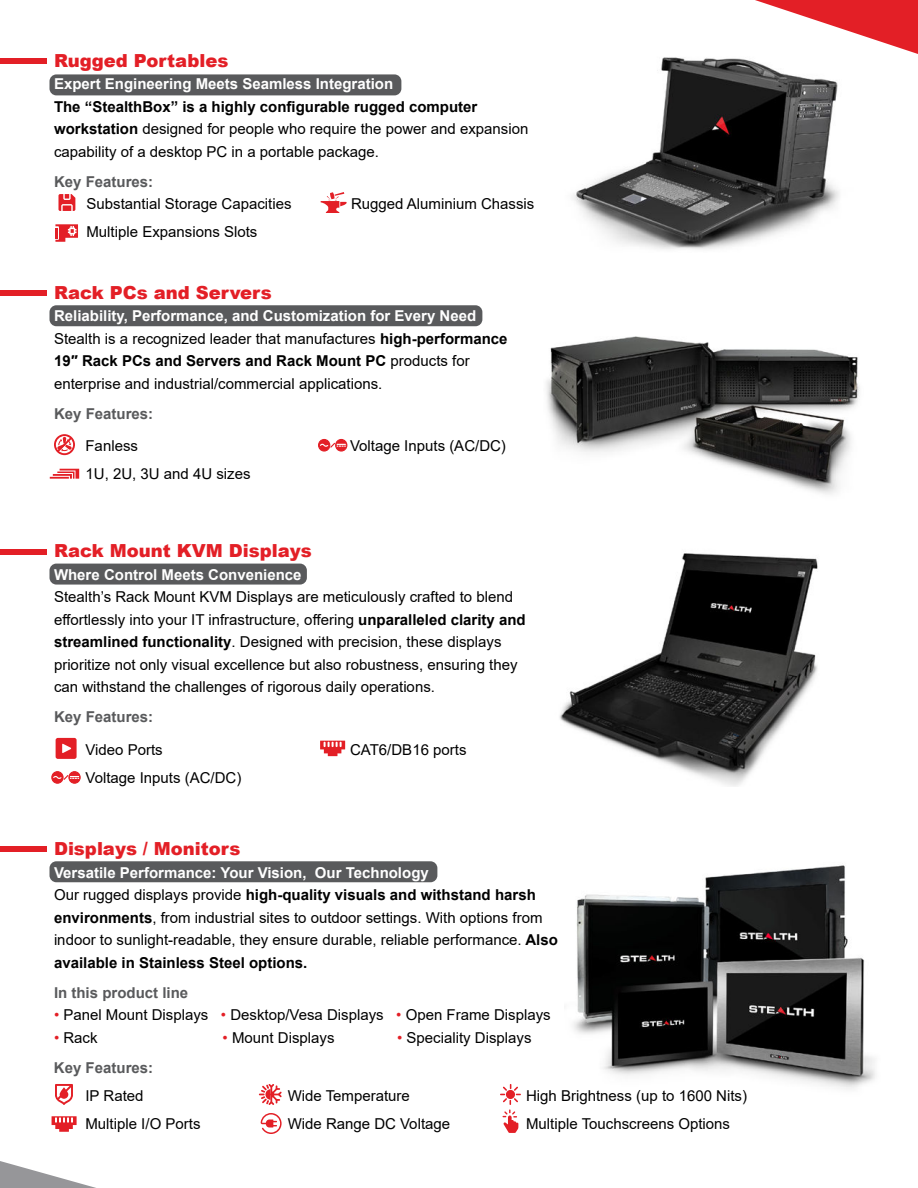
<style>
.page{position:relative;width:918px;height:1188px;background:#fff}
.page>*{position:absolute;margin:0;border:0;box-sizing:border-box;transform-origin:0 0}
.t1{font:900 18px "Arial";color:#e31f26}
.t2{font:15px/22.5px "Arial";color:#000}
.t3{font:700 15px "Arial";color:#fff}
.t4{font:700 15px "Arial";color:#595a5c}
.s1{font-weight:700}
.s2{font-weight:700;color:#fff}
.s3{color:#e31f26}
</style>
<div class="page">
<svg style="left:55px;top:224px;width:23px;height:18px"></svg>
<div style="left:50px;top:74px;width:351px;height:21px;background:#595a5c;border-radius:7px"></div>
<img style="left:573px;top:57px;width:266px;height:193px">
<div style="left:0;top:58px;width:47px;height:6px;background:#e31f26"></div>
<div style="left:50px;top:305px;width:432px;height:21px;background:#595a5c;border-radius:7px"></div>
<img style="left:546px;top:336px;width:314px;height:158px">
<div style="left:0;top:290px;width:47px;height:6px;background:#e31f26"></div>
<svg style="left:54px;top:434px;width:21px;height:21px"></svg>
<svg style="left:50px;top:469px;width:29px;height:10px"></svg>
<svg style="left:318px;top:439px;width:29px;height:13px"></svg>
<div style="left:50px;top:564px;width:257px;height:21px;background:#595a5c;border-radius:7px"></div>
<img style="left:559px;top:553px;width:259px;height:233px">
<div style="left:0;top:549px;width:47px;height:5px;background:#e31f26"></div>
<svg style="left:56px;top:738px;width:21px;height:21px"></svg>
<svg style="left:51px;top:771px;width:30px;height:13px"></svg>
<svg style="left:320px;top:741px;width:25px;height:15px"></svg>
<div style="left:50px;top:861px;width:387px;height:21px;background:#595a5c;border-radius:7px"></div>
<img style="left:573px;top:865px;width:302px;height:224px">
<svg style="left:261px;top:1113px;width:21px;height:21px"></svg>
<div style="left:0;top:847px;width:47px;height:5px;background:#e31f26"></div>
<svg style="left:259px;top:1084px;width:23px;height:21px"></svg>
<svg style="left:52px;top:1116px;width:25px;height:16px"></svg>
<svg style="left:55px;top:1084px;width:18px;height:21px"></svg>
<svg style="left:500px;top:1084px;width:21px;height:49px"></svg>
<svg style="left:58px;top:194px;width:17px;height:17px"></svg>
<svg style="left:755px;top:0;width:163px;height:54px"></svg>
<svg style="left:0;top:1161px;width:96px;height:27px"></svg>
<svg style="left:321px;top:192px;width:26px;height:21px"></svg>
<p class="t1" style="left:54px;top:47px;width:176px">Rugged Portables</p>
<p class="t3" style="left:54px;top:78px;width:341px">Expert Engineering Meets Seamless Integration</p>
<p class="t2" style="left:54px;top:95px;width:476px"><span class="s1">The “StealthBox” is a highly configurable rugged computer workstation</span> designed for people who require the power and expansion capability of a desktop PC in a portable package.</p>
<p class="t4" style="left:54px;top:176px;width:101px">Key Features:</p>
<p class="t2" style="left:86px;top:189px;width:207px;line-height:28.5px">Substantial Storage Capacities<br>Multiple Expansions Slots</p>
<p class="t2" style="left:351px;top:192px;width:185px">Rugged Aluminium Chassis</p>
<p class="t1" style="left:54px;top:279px;width:219px">Rack PCs and Servers</p>
<p class="t2" style="left:54px;top:305px;width:455px"><span class="s2">Reliability, Performance, and Customization for Every Need </span>Stealth is a recognized leader that manufactures <span class="s1">high-performance 19″ Rack PCs and Servers and Rack Mount PC</span> products for enterprise and industrial/commercial applications.</p>
<p class="t4" style="left:54px;top:408px;width:101px">Key Features:</p>
<p class="t2" style="left:86px;top:433px;width:167px;line-height:28.5px">Fanless<br>1U, 2U, 3U and 4U sizes</p>
<p class="t2" style="left:350px;top:434px;width:157px">Voltage Inputs (AC/DC)</p>
<p class="t1" style="left:54px;top:538px;width:259px">Rack Mount KVM Displays</p>
<p class="t3" style="left:54px;top:569px;width:249px">Where Control Meets Convenience</p>
<p class="t2" style="left:54px;top:586px;width:473px">Stealth’s Rack Mount KVM Displays are meticulously crafted to blend effortlessly into your IT infrastructure, offering <span class="s1">unparalleled clarity and streamlined functionality</span>. Designed with precision, these displays prioritize not only visual excellence but also robustness, ensuring they can withstand the challenges of rigorous daily operations.</p>
<p class="t4" style="left:54px;top:711px;width:101px">Key Features:</p>
<p class="t2" style="left:86px;top:736px;width:157px;line-height:28.5px">Video Ports<br>Voltage Inputs (AC/DC)</p>
<p class="t2" style="left:350px;top:738px;width:118px">CAT6/DB16 ports</p>
<p class="t1" style="left:54px;top:836px;width:188px">Displays / Monitors</p>
<p class="t2" style="left:54px;top:863px;width:505px"><span class="s2">Versatile Performance: Your Vision, Our Technology<br></span>Our rugged displays provide <span class="s1">high-quality visuals and withstand harsh environments</span>, from industrial sites to outdoor settings. With options from indoor to sunlight-readable, they ensure durable, reliable performance. <span class="s1">Also available in Stainless Steel options.</span></p>
<p class="t4" style="left:54px;top:987px;width:136px">In this product line</p>
<p class="t2" style="left:54px;top:1004px;width:498px"><span class="s3">•</span> Panel Mount Displays <span class="s3">•</span> Desktop/Vesa Displays <span class="s3">•</span> Open Frame Displays</p>
<p class="t2" style="left:54px;top:1028px;width:45px"><span class="s3">•</span> Rack</p>
<p class="t2" style="left:223px;top:1026px;width:113px"><span class="s3">•</span> Mount Displays</p>
<p class="t2" style="left:397px;top:1026px;width:136px"><span class="s3">•</span> Speciality Displays</p>
<p class="t4" style="left:54px;top:1062px;width:101px">Key Features:</p>
<p class="t2" style="left:85px;top:1083px;width:117px;line-height:28.5px">IP Rated<br>Multiple I/O Ports</p>
<p class="t2" style="left:288px;top:1081px;width:164px;line-height:28.5px">Wide Temperature<br>Wide Range DC Voltage</p>
<p class="t2" style="left:526px;top:1081px;width:222px;line-height:28.5px">High Brightness (up to 1600 Nits)<br>Multiple Touchscreens Options</p>
</div>
